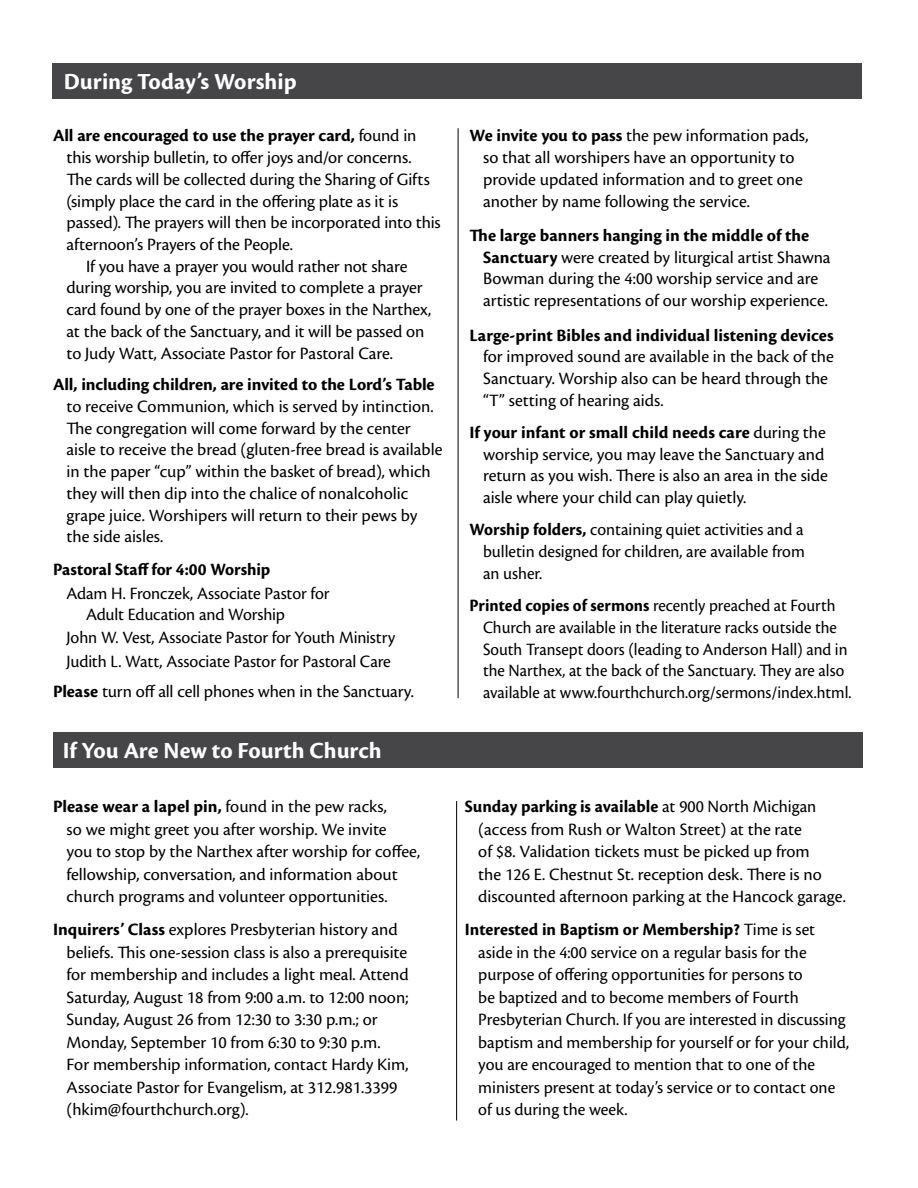
<style>
.page{position:relative;width:918px;height:1188px;background:#fff}
.page>*{position:absolute;margin:0;border:0;box-sizing:border-box;transform-origin:0 0}
.t1{font:700 24px "Cronos Pro";color:#fff}
.t2{font:18px/22.5px "Cronos Pro";color:#000}
.t3{font:18px/21.8px "Cronos Pro";color:#000;scale:.95 1}
.t4{font:700 18px "Cronos Pro";letter-spacing:-.005em;color:#000}
.s1{font-weight:400}
.s2{font-weight:700}
</style>
<div class="page">
<hr style="left:456px;top:801px;width:1px;height:320px;background:#000">
<div style="left:53px;top:732px;width:810px;height:36px;background:#464547"></div>
<hr style="left:458px;top:128px;width:1px;height:570px;background:#000">
<div style="left:52px;top:63px;width:810px;height:36px;background:#464547"></div>
<h1 class="t1" style="left:64px;top:67px;width:234px">During Today’s Worship</h1>
<p class="t4" style="left:53px;top:125px;width:365px">All are encouraged to use the prayer card, <span class="s1">found in</span></p>
<p class="t2" style="left:67px;top:146px;width:347px">this worship bulletin, to offer joys and/or concerns.</p>
<p class="t2" style="left:67px;top:168px;width:365px">The cards will be collected during the Sharing of Gifts</p>
<p class="t2" style="left:67px;top:190px;width:333px">(simply place the card in the offering plate as it is</p>
<p class="t2" style="left:67px;top:211px;width:376px">passed). The prayers will then be incorporated into this</p>
<p class="t2" style="left:67px;top:233px;width:228px">afternoon’s Prayers of the People.</p>
<p class="t2" style="left:86px;top:255px;width:323px">If you have a prayer you would rather not share</p>
<p class="t2" style="left:67px;top:277px;width:358px">during worship, you are invited to complete a prayer</p>
<p class="t2" style="left:67px;top:298px;width:366px">card found by one of the prayer boxes in the Narthex,</p>
<p class="t2" style="left:67px;top:320px;width:359px">at the back of the Sanctuary, and it will be passed on</p>
<p class="t2" style="left:67px;top:342px;width:328px">to Judy Watt, Associate Pastor for Pastoral Care.</p>
<p class="t4" style="left:53px;top:374px;width:383px">All, including children, are invited to the Lord’s Table</p>
<p class="t2" style="left:67px;top:395px;width:378px;line-height:21.8px">to receive Communion, which is served by intinction.<br>The congregation will come forward by the center aisle to receive the bread (gluten-free bread is available in the paper “cup” within the basket of bread), which they will then dip into the chalice of nonalcoholic grape juice. Worshipers will return to their pews by the side aisles.</p>
<p class="t4" style="left:53px;top:559px;width:219px">Pastoral Staff for 4:00 Worship</p>
<p class="t2" style="left:86px;top:583px;width:245px;line-height:21.1px;text-indent:-20px">Adam H. Fronczek, Associate Pastor for<br>Adult Education and Worship</p>
<p class="t2" style="left:67px;top:626px;width:330px;line-height:24.2px">John W. Vest, Associate Pastor for Youth Ministry<br>Judith L. Watt, Associate Pastor for Pastoral Care</p>
<p class="t2" style="left:53px;top:680px;width:363px"><span class="s2">Please</span> turn off all cell phones when in the Sanctuary.</p>
<h1 class="t1" style="left:63px;top:737px;width:320px">If You Are New to Fourth Church</h1>
<p class="t2" style="left:67px;top:795px;width:355px;text-indent:-14px"><span class="s2">Please wear a lapel pin,</span> found in the pew racks,<br>so we might greet you after worship. We invite<br>you to stop by the Narthex after worship for coffee, fellowship, conversation, and information about church programs and volunteer opportunities.</p>
<p class="t2" style="left:67px;top:918px;width:344px;text-indent:-14px"><span class="s2">Inquirers’ Class</span> explores Presbyterian history and beliefs. This one-session class is also a prerequisite for membership and includes a light meal. Attend Saturday, August 18 from 9:00 a.m. to 12:00 noon; Sunday, August 26 from 12:30 to 3:30 p.m.; or Monday, September 10 from 6:30 to 9:30 p.m.<br>For membership information, contact Hardy Kim, Associate Pastor for Evangelism, at 312.981.3399 (hkim@fourthchurch.org).</p>
<p class="t2" style="left:483px;top:125px;width:327px;line-height:21.8px;text-indent:-14px"><span class="s2">We invite you to pass</span> the pew information pads, so that all worshipers have an opportunity to provide updated information and to greet one another by name following the service.</p>
<p class="t2" style="left:483px;top:225px;width:349px;line-height:21.8px;text-indent:-14px"><span class="s2">The large banners hanging in the middle of the Sanctuary</span> were created by liturgical artist Shawna Bowman during the 4:00 worship service and are artistic representations of our worship experience.</p>
<p class="t4" style="left:470px;top:325px;width:366px">Large-print Bibles and individual listening devices</p>
<p class="t2" style="left:483px;top:346px;width:352px;line-height:21.8px">for improved sound are available in the back of the<br>Sanctuary. Worship also can be heard through the “T” setting of hearing aids.</p>
<p class="t2" style="left:483px;top:422px;width:347px;line-height:21.8px;text-indent:-14px"><span class="s2">If your infant or small child needs care</span> during the worship service, you may leave the Sanctuary and return as you wish. There is also an area in the side aisle where your child can play quietly.</p>
<p class="t2" style="left:483px;top:519px;width:323px;line-height:21.8px;text-align:justify;text-indent:-13px"><span class="s2">Worship folders,</span> containing quiet activities and a bulletin designed for children, are available from an usher.</p>
<p class="t3" style="left:483px;top:595px;width:389px;text-indent:-13px"><span class="s2">Printed copies of sermons</span> recently preached at Fourth Church are available in the literature racks outside the South Transept doors (leading to Anderson Hall) and in the Narthex, at the back of the Sanctuary. They are also available at www.fourthchurch.org/sermons/index.html.</p>
<p class="t2" style="left:478px;top:795px;width:369px;text-indent:-14px"><span class="s2">Sunday parking is available</span> at 900 North Michigan (access from Rush or Walton Street) at the rate<br>of $8. Validation tickets must be picked up from<br>the 126 E. Chestnut St. reception desk. There is no discounted afternoon parking at the Hancock garage.</p>
<p class="t2" style="left:478px;top:918px;width:372px;text-indent:-13px"><span class="s2">Interested in Baptism or Membership?</span> Time is set aside in the 4:00 service on a regular basis for the purpose of offering opportunities for persons to<br>be baptized and to become members of Fourth Presbyterian Church. If you are interested in discussing baptism and membership for yourself or for your child, you are encouraged to mention that to one of the ministers present at today’s service or to contact one of us during the week.</p>
</div>
